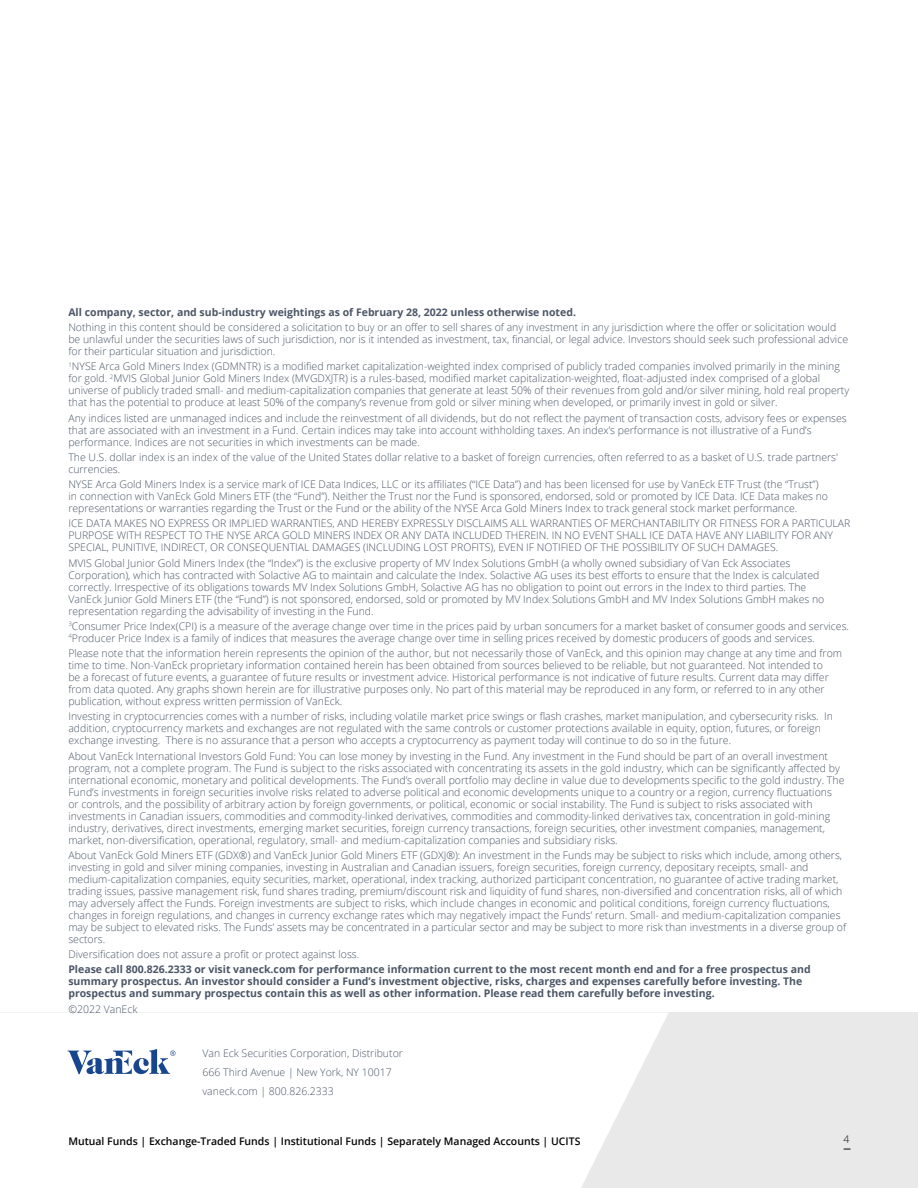
<style>
.page{position:relative;width:918px;height:1188px;background:#fff}
.page>*{position:absolute;margin:0;border:0;box-sizing:border-box;transform-origin:0 0}
.Disclosure{font:300 10.5px/12px "Open Sans";color:#4b5666}
.Disclosure_Bold{font:700 10.5px/12px "Open Sans";color:#4b5666}
.t1{font:600 10.5px "Open Sans";color:#050505}
.Disclosure-2{font:700 10.5px "Open Sans";color:#4b5666}
.t2{font:300 10.5px "Open Sans";color:#050505}
</style>
<div class="page">
<div style="left:0;top:1012px;width:918px;height:176px;background:#e9e9e9"></div>
<svg style="left:0;top:1012px;width:668px;height:176px;background:#fdfdfd"></svg>
<svg style="left:68px;top:1049px;width:107px;height:25px;background:#a7b9d4"></svg>
<p class="Disclosure-2" style="left:68px;top:305px;width:509px">All company, sector, and sub-industry weightings as of February 28, 2022 unless otherwise noted.</p>
<p class="Disclosure" style="left:68px;top:321px;width:781px">Nothing in this content should be considered a solicitation to buy or an offer to sell shares of any investment in any jurisdiction where the offer or solicitation would be unlawful under the securities laws of such jurisdiction, nor is it intended as investment, tax, financial, or legal advice. Investors should seek such professional advice for their particular situation and jurisdiction.</p>
<p class="Disclosure" style="left:68px;top:360px;width:782px"><sup>1</sup>NYSE Arca Gold Miners Index (GDMNTR) is a modified market capitalization-weighted index comprised of publicly traded companies involved primarily in the mining for gold. <sup>2</sup>MVIS Global Junior Gold Miners Index (MVGDXJTR) is a rules-based, modified market capitalization-weighted, float-adjusted index comprised of a global universe of publicly traded small- and medium-capitalization companies that generate at least 50% of their revenues from gold and/or silver mining, hold real property that has the potential to produce at least 50% of the company’s revenue from gold or silver mining when developed, or primarily invest in gold or silver.</p>
<p class="Disclosure" style="left:68px;top:412px;width:780px">Any indices listed are unmanaged indices and include the reinvestment of all dividends, but do not reflect the payment of transaction costs, advisory fees or expenses that are associated with an investment in a Fund. Certain indices may take into account withholding taxes. An index’s performance is not illustrative of a Fund’s performance. Indices are not securities in which investments can be made.</p>
<p class="Disclosure" style="left:68px;top:451px;width:771px">The U.S. dollar index is an index of the value of the United States dollar relative to a basket of foreign currencies, often referred to as a basket of U.S. trade partners' currencies.</p>
<p class="Disclosure" style="left:68px;top:478px;width:761px">NYSE Arca Gold Miners Index is a service mark of ICE Data Indices, LLC or its affiliates (“ICE Data”) and has been licensed for use by VanEck ETF Trust (the “Trust”) in connection with VanEck Gold Miners ETF (the “Fund”). Neither the Trust nor the Fund is sponsored, endorsed, sold or promoted by ICE Data. ICE Data makes no representations or warranties regarding the Trust or the Fund or the ability of the NYSE Arca Gold Miners Index to track general stock market performance.</p>
<p class="Disclosure" style="left:68px;top:517px;width:784px">ICE DATA MAKES NO EXPRESS OR IMPLIED WARRANTIES, AND HEREBY EXPRESSLY DISCLAIMS ALL WARRANTIES OF MERCHANTABILITY OR FITNESS FOR A PARTICULAR<br>PURPOSE WITH RESPECT TO THE NYSE ARCA GOLD MINERS INDEX OR ANY DATA INCLUDED THEREIN. IN NO EVENT SHALL ICE DATA HAVE ANY LIABILITY FOR ANY<br>SPECIAL, PUNITIVE, INDIRECT, OR CONSEQUENTIAL DAMAGES (INCLUDING LOST PROFITS), EVEN IF NOTIFIED OF THE POSSIBILITY OF SUCH DAMAGES.</p>
<p class="Disclosure" style="left:68px;top:556px;width:758px">MVIS Global Junior Gold Miners Index (the “Index”) is the exclusive property of MV Index Solutions GmbH (a wholly owned subsidiary of Van Eck Associates Corporation), which has contracted with Solactive AG to maintain and calculate the Index. Solactive AG uses its best efforts to ensure that the Index is calculated correctly. Irrespective of its obligations towards MV Index Solutions GmbH, Solactive AG has no obligation to point out errors in the Index to third parties. The VanEck Junior Gold Miners ETF (the “Fund”) is not sponsored, endorsed, sold or promoted by MV Index Solutions GmbH and MV Index Solutions GmbH makes no representation regarding the advisability of investing in the Fund.</p>
<p class="Disclosure" style="left:68px;top:620px;width:782px"><sup>3</sup>Consumer Price Index(CPI) is a measure of the average change over time in the prices paid by urban soncumers for a market basket of consumer goods and services.<br><sup>4</sup>Producer Price Index is a family of indices that measures the average change over time in selling prices received by domestic producers of goods and services.</p>
<p class="Disclosure" style="left:68px;top:647px;width:775px">Please note that the information herein represents the opinion of the author, but not necessarily those of VanEck, and this opinion may change at any time and from time to time. Non-VanEck proprietary information contained herein has been obtained from sources believed to be reliable, but not guaranteed. Not intended to<br>be a forecast of future events, a guarantee of future results or investment advice. Historical performance is not indicative of future results. Current data may differ from data quoted. Any graphs shown herein are for illustrative purposes only. No part of this material may be reproduced in any form, or referred to in any other publication, without express written permission of VanEck.</p>
<p class="Disclosure" style="left:68px;top:710px;width:766px">Investing in cryptocurrencies comes with a number of risks, including volatile market price swings or flash crashes, market manipulation, and cybersecurity risks. In addition, cryptocurrency markets and exchanges are not regulated with the same controls or customer protections available in equity, option, futures, or foreign exchange investing. There is no assurance that a person who accepts a cryptocurrency as payment today will continue to do so in the future.</p>
<p class="Disclosure" style="left:68px;top:749px;width:778px">About VanEck International Investors Gold Fund: You can lose money by investing in the Fund. Any investment in the Fund should be part of an overall investment program, not a complete program. The Fund is subject to the risks associated with concentrating its assets in the gold industry, which can be significantly affected by international economic, monetary and political developments. The Fund’s overall portfolio may decline in value due to developments specific to the gold industry. The Fund’s investments in foreign securities involve risks related to adverse political and economic developments unique to a country or a region, currency fluctuations or controls, and the possibility of arbitrary action by foreign governments, or political, economic or social instability. The Fund is subject to risks associated with investments in Canadian issuers, commodities and commodity-linked derivatives, commodities and commodity-linked derivatives tax, concentration in gold-mining industry, derivatives, direct investments, emerging market securities, foreign currency transactions, foreign securities, other investment companies, management, market, non-diversification, operational, regulatory, small- and medium-capitalization companies and subsidiary risks.</p>
<p class="Disclosure" style="left:68px;top:849px;width:779px">About VanEck Gold Miners ETF (GDX®) and VanEck Junior Gold Miners ETF (GDXJ®): An investment in the Funds may be subject to risks which include, among others, investing in gold and silver mining companies, investing in Australian and Canadian issuers, foreign securities, foreign currency, depositary receipts, small- and medium-capitalization companies, equity securities, market, operational, index tracking, authorized participant concentration, no guarantee of active trading market, trading issues, passive management risk, fund shares trading, premium/discount risk and liquidity of fund shares, non-diversified and concentration risks, all of which may adversely affect the Funds. Foreign investments are subject to risks, which include changes in economic and political conditions, foreign currency fluctuations, changes in foreign regulations, and changes in currency exchange rates which may negatively impact the Funds’ return. Small- and medium-capitalization companies may be subject to elevated risks. The Funds’ assets may be concentrated in a particular sector and may be subject to more risk than investments in a diverse group of sectors.</p>
<p class="Disclosure" style="left:68px;top:948px;width:292px">Diversification does not assure a profit or protect against loss.</p>
<p class="Disclosure_Bold" style="left:68px;top:963px;width:744px">Please call 800.826.2333 or visit vaneck.com for performance information current to the most recent month end and for a free prospectus and summary prospectus. An investor should consider a Fund’s investment objective, risks, charges and expenses carefully before investing. The prospectus and summary prospectus contain this as well as other information. Please read them carefully before investing.</p>
<p class="Disclosure" style="left:68px;top:1002px;width:71px">©2022 VanEck</p>
<p class="Disclosure" style="left:202px;top:1044px;width:202px;line-height:18.8px">Van Eck Securities Corporation, Distributor<br>666 Third Avenue | New York, NY 10017 vaneck.com | 800.826.2333</p>
<p class="t1" style="left:68px;top:1134px;width:514px">Mutual Funds | Exchange-Traded Funds | Institutional Funds | Separately Managed Accounts | UCITS</p>
<p class="t2" style="left:844px;top:1132px;width:7px">4</p>
</div>
